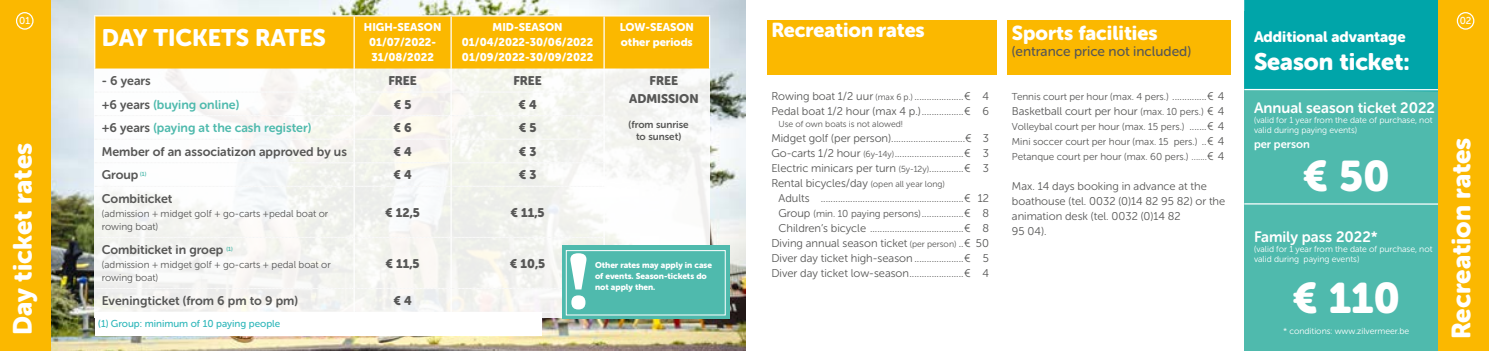
<style>
.page{position:relative;width:1489px;height:351px;background:#fff}
.page>*{position:absolute;margin:0;border:0;box-sizing:border-box;transform-origin:0 0}
.t1{font:42.5px "Museo Sans Rounded 900";color:#fff}
.t2{font:26.25px "Museo Sans Rounded 900";letter-spacing:-.005em;color:#fff}
.t3{font:23.75px "Museo Sans Rounded 900";color:#fff}
.t4{font:20px "Museo Sans Rounded 900";color:#fff}
.t5{font:15px "Museo Sans Rounded 700";color:#fff}
.t6{font:15px "Museo Sans Rounded 900";color:#fff}
.t7{font:13.75px "Museo Sans Rounded 500";color:#575756}
.t8{font:12.5px "Museo Sans Rounded 700";color:#575756}
.t9{font:12.5px/17.5px "Museo Sans Rounded 900";color:#575756;text-align:center}
.t10{font:12.5px "Museo Sans Rounded 700";color:#4fbaad}
.t11{font:11.25px/15px "Museo Sans Rounded 300";color:#575756}
.t12{font:11.25px/15px "Museo Sans Rounded 900";color:#fff;text-align:center}
.t13{font:11.25px "Museo Sans Rounded 700";color:#fff}
.t14{font:10px/13.8px "Museo Sans Rounded 300";color:#575756}
.t15{font:10px "Museo Sans Rounded 500";color:#2fb7ba}
.t16{font:10px/12.5px "Museo Sans Rounded 700";color:#575756;text-align:center}
.t17{font:10px "Museo Sans Rounded 500";color:#fff}
.t18{font:8.75px/10px "Museo Sans Rounded 300";color:#fff}
.t19{font:8.75px "Museo Sans Rounded 300";color:#575756}
.t20{font:8.5px/11.2px "Museo Sans Rounded 900";color:#fff}
.s1{font-size:11.25px}
.s2{font-size:10px}
.s3{font-size:8.75px}
.s4{color:#575756}
</style>
<div class="page">
<img style="left:50px;top:0;width:695px;height:351px">
<div style="left:95px;top:16px;width:615px;height:302px;background:#f5f6f3"></div>
<div style="left:95px;top:16px;width:614px;height:52px;background:#fbb800"></div>
<hr style="left:353px;top:16px;width:2px;height:52px;background:#fff">
<hr style="left:603px;top:16px;width:1px;height:52px;background:#fff">
<hr style="left:450px;top:16px;width:2px;height:52px;background:#fff">
<hr style="left:353px;top:186px;width:2px;height:51px;background:#fff">
<hr style="left:353px;top:237px;width:2px;height:51px;background:#fff">
<hr style="left:450px;top:186px;width:2px;height:51px;background:#fff">
<hr style="left:450px;top:237px;width:2px;height:51px;background:#fff">
<svg style="left:95px;top:68px;width:509px;height:118px"></svg>
<hr style="left:603px;top:186px;width:1px;height:51px;background:#fff">
<hr style="left:603px;top:237px;width:1px;height:51px;background:#fff">
<hr style="left:94px;top:15px;width:260px;height:1px;background:#fff">
<hr style="left:94px;top:16px;width:1px;height:52px;background:#fff">
<hr style="left:354px;top:15px;width:97px;height:1px;background:#fff">
<hr style="left:451px;top:15px;width:153px;height:1px;background:#fff">
<hr style="left:604px;top:15px;width:106px;height:1px;background:#fff">
<hr style="left:709px;top:16px;width:1px;height:52px;background:#fff">
<div style="left:0;top:0;width:50px;height:351px;background:#fbb800"></div>
<div style="left:767px;top:20px;width:229px;height:54px;background:#fbb800"></div>
<div style="left:1007px;top:20px;width:223px;height:55px;background:#fbb800"></div>
<div style="left:1244px;top:12px;width:202px;height:339px;background:#4fbaad"></div>
<hr style="left:1244px;top:203px;width:202px;height:2px;background:#fff">
<div style="left:1244px;top:0;width:194px;height:91px;background:#00a5a9"></div>
<hr style="left:1244px;top:89px;width:202px;height:1px;background:#fff">
<div style="left:1438px;top:0;width:50px;height:351px;background:#fbb800"></div>
<div style="left:16px;top:12px;width:18px;height:18px;border:1px solid #fff;border-radius:50%"></div>
<div style="left:1456px;top:12px;width:18px;height:18px;border:1px solid #fff;border-radius:50%"></div>
<div style="left:95px;top:312px;width:446px;height:23px;background:#fff"></div>
<div style="left:562px;top:246px;width:167px;height:73px;background:#4fbaad"></div>
<div style="left:566px;top:250px;width:159px;height:65px;border:1px solid #fff"></div>
<svg style="left:95px;top:253px;width:492px;height:60px"></svg>
<p class="t17" style="left:19px;top:15px;width:12px">01</p>
<p class="t17" style="left:1459px;top:15px;width:13px">02</p>
<h3 class="t4" style="left:771px;top:18px;width:155px">Recreation rates</h3>
<h3 class="t3" style="left:102px;top:24px;width:226px">DAY TICKETS RATES</h3>
<p class="t12" style="left:364px;top:20px;width:79px">HIGH-SEASON<br>01/07/2022-<br>31/08/2022</p>
<p class="t12" style="left:462px;top:20px;width:133px">MID-SEASON<br>01/04/2022-30/06/2022<br>01/09/2022-30/09/2022</p>
<p class="t12" style="left:619px;top:20px;width:76px;text-align:left">LOW-SEASON other periods</p>
<p class="t8" style="left:102px;top:74px;width:50px">- 6 years</p>
<p class="t9" style="left:388px;top:72px;width:30px">FREE</p>
<p class="t9" style="left:513px;top:72px;width:30px">FREE</p>
<p class="t9" style="left:629px;top:72px;width:71px">FREE<br>ADMISSION</p>
<p class="t16" style="left:628px;top:118px;width:62px">(from sunrise to sunset)</p>
<h3 class="t4" style="left:1011px;top:22px;width:147px">Sports facilities</h3>
<p class="t7" style="left:1011px;top:44px;width:181px">(entrance price not included)</p>
<p class="t14" style="left:1011px;top:90px;width:214px">Tennis court per hour (max. 4 pers.) <span class="s1">..............€ 4</span></p>
<p class="t11" style="left:1011px;top:104px;width:214px">Basketball court per hour <span class="s2">(max. 10 pers.)</span> € 4</p>
<p class="t14" style="left:1011px;top:119px;width:214px;line-height:15px;text-align:justify">Volleybal court per hour (max. 15 pers.) <span class="s1">.......€ 4<br></span>Mini soccer court per hour (max. 15 pers.) <span class="s1">..€ 4<br></span>Petanque court per hour (max. 60 pers.) .......<span class="s1">€ 4</span></p>
<p class="t11" style="left:1011px;top:179px;width:215px">Max. 14 days booking in advance at the boathouse (tel. 0032 (0)14 82 95 82) or the animation desk (tel. 0032 (0)14 82<br>95 04).</p>
<h3 class="t6" style="left:1253px;top:28px;width:153px">Additional advantage</h3>
<h3 class="t3" style="left:1253px;top:48px;width:157px">Season ticket:</h3>
<h3 class="t5" style="left:1253px;top:100px;width:183px">Annual season ticket 2022</h3>
<p class="t18" style="left:1253px;top:115px;width:180px">(valid for 1 year from the date of purchase, not valid during paying events)</p>
<p class="t13" style="left:1253px;top:138px;width:57px">per person</p>
<h1 class="t1" style="left:1302px;top:152px;width:89px">€ 50</h1>
<h3 class="t5" style="left:1253px;top:229px;width:125px">Family pass 2022*</h3>
<p class="t18" style="left:1253px;top:244px;width:180px">(valid for 1 year from the date of purchase, not valid during paying events)</p>
<h1 class="t1" style="left:1291px;top:274px;width:110px">€ 110</h1>
<p class="t18" style="left:1282px;top:326px;width:128px">* conditions: www.zilvermeer.be</p>
<p class="t11" style="left:771px;top:89px;width:219px">Rowing boat 1/2 uur <span class="s3">(max 6 p.)</span> ....................€ 4<br>Pedal boat 1/2 hour (max 4 p.).................€ 6</p>
<p class="t19" style="left:778px;top:119px;width:126px">Use of own boats is not alowed!</p>
<p class="t11" style="left:771px;top:130px;width:219px;text-align:justify">Midget golf (per person)..............................€ 3<br>Go-carts 1/2 hour <span class="s3">(6y-14y)</span>............................€ 3<br>Electric minicars per turn <span class="s3">(5y-12y)</span>..............€ 3<br>Rental bicycles/day <span class="s3">(open all year long)</span></p>
<p class="t11" style="left:771px;top:190px;width:219px;text-align:right">Adults ..........................................................€ 12<br>Group <span class="s2">(min. 10 paying persons)</span>.................€ 8<br>Children’s bicycle ......................................€ 8<br>Diving annual season ticket <span class="s3">(per person)</span> ..€ 50<br>Diver day ticket high-season ....................€ 5<br>Diver day ticket low-season......................€ 4</p>
<p class="t10" style="left:102px;top:97px;width:139px"><span class="s4">+6 years</span> (buying online)</p>
<p class="t9" style="left:393px;top:95px;width:19px">€ 5</p>
<p class="t9" style="left:518px;top:95px;width:20px">€ 4</p>
<p class="t10" style="left:102px;top:121px;width:211px"><span class="s4">+6 years</span> (paying at the cash register)</p>
<p class="t9" style="left:393px;top:119px;width:20px">€ 6</p>
<p class="t9" style="left:518px;top:119px;width:19px">€ 5</p>
<p class="t8" style="left:102px;top:144px;width:246px">Member of an associatizon approved by us</p>
<p class="t9" style="left:393px;top:143px;width:20px">€ 4</p>
<p class="t9" style="left:518px;top:143px;width:19px">€ 3</p>
<p class="t8" style="left:102px;top:168px;width:46px">Group <sup>(1)</sup></p>
<p class="t9" style="left:393px;top:166px;width:20px">€ 4</p>
<p class="t9" style="left:518px;top:166px;width:19px">€ 3</p>
<p class="t8" style="left:102px;top:191px;width:72px">Combiticket</p>
<p class="t14" style="left:102px;top:206px;width:228px">(admission + midget golf + go-carts +pedal boat or rowing boat)</p>
<p class="t9" style="left:385px;top:203px;width:36px">€ 12,5</p>
<p class="t9" style="left:510px;top:203px;width:36px">€ 11,5</p>
<p class="t8" style="left:102px;top:242px;width:132px">Combiticket in groep <sup>(1)</sup></p>
<p class="t14" style="left:102px;top:257px;width:230px">(admission + midget golf + go-carts + pedal boat or rowing boat)</p>
<p class="t9" style="left:385px;top:254px;width:36px">€ 11,5</p>
<p class="t9" style="left:510px;top:254px;width:37px">€ 10,5</p>
<p class="t8" style="left:102px;top:294px;width:198px">Eveningticket (from 6 pm to 9 pm)</p>
<p class="t9" style="left:393px;top:292px;width:20px">€ 4</p>
<h2 class="t2" style="left:1446px;top:339px;width:203px;rotate:-90deg">Recreation rates</h2>
<h2 class="t2" style="left:8px;top:334px;width:193px;rotate:-90deg">Day ticket rates</h2>
<p class="t20" style="left:595px;top:259px;width:118px">Other rates may apply in case of events. Season-tickets do not apply then.</p>
<p class="t15" style="left:98px;top:318px;width:183px">(1) Group: minimum of 10 paying people</p>
</div>
